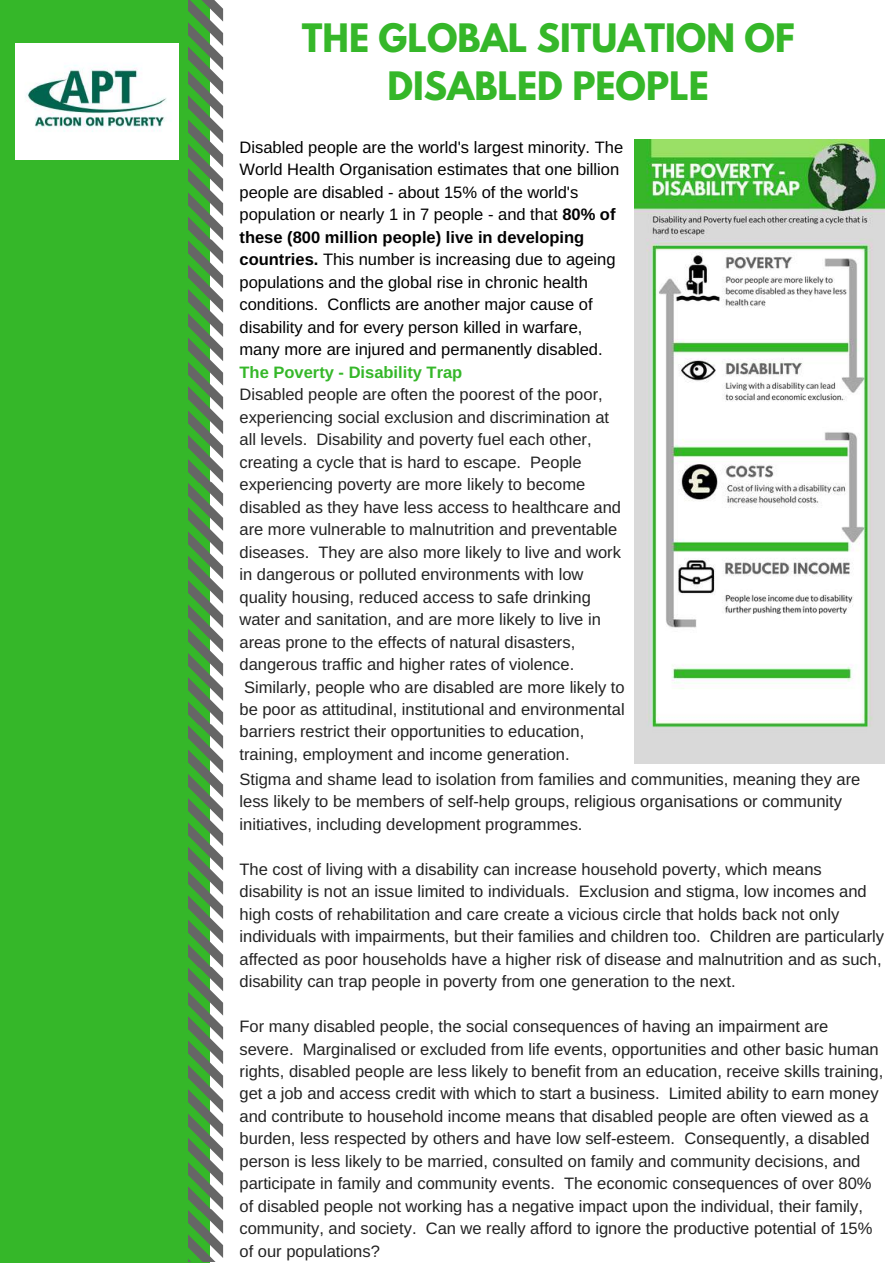
<style>
.page{position:relative;width:893px;height:1263px;background:#fff}
.page>*{position:absolute;margin:0;border:0;box-sizing:border-box;transform-origin:0 0}
.t1{font:700 34.65px/48.3px "League Spartan";color:#35b729;text-align:center}
.t2{font:16.5px/22.5px "Arimo";color:#222}
.t3{font:16.5px/22.5px "Arimo";color:#000}
.t4{font:700 16.5px "Arimo";color:#35b729}
.s1{font-weight:700}
</style>
<div class="page">
<div style="left:0;top:0;width:209px;height:1262px;background:#35b729"></div>
<img style="left:634px;top:139px;width:250px;height:624px">
<img style="left:16px;top:44px;width:163px;height:116px">
<svg style="left:188px;top:0;width:35px;height:1262px"></svg>
<h1 class="t1" style="left:302px;top:18px;width:494px">THE GLOBAL SITUATION OF<br>DISABLED PEOPLE</h1>
<p class="t3" style="left:239px;top:136px;width:385px">Disabled people are the world's largest minority. The World Health Organisation estimates that one billion people are disabled - about 15% of the world's population or nearly 1 in 7 people - and that <span class="s1">80% of these (800 million people) live in developing countries.</span> This number is increasing due to ageing populations and the global rise in chronic health conditions. Conflicts are another major cause of disability and for every person killed in warfare, many more are injured and permanently disabled.</p>
<p class="t4" style="left:239px;top:363px;width:224px">The Poverty - Disability Trap</p>
<p class="t2" style="left:239px;top:383px;width:386px">Disabled people are often the poorest of the poor, experiencing social exclusion and discrimination at all levels. Disability and poverty fuel each other, creating a cycle that is hard to escape. People experiencing poverty are more likely to become disabled as they have less access to healthcare and are more vulnerable to malnutrition and preventable diseases. They are also more likely to live and work in dangerous or polluted environments with low quality housing, reduced access to safe drinking water and sanitation, and are more likely to live in areas prone to the effects of natural disasters, dangerous traffic and higher rates of violence.<br>Similarly, people who are disabled are more likely to be poor as attitudinal, institutional and environmental barriers restrict their opportunities to education, training, employment and income generation.</p>
<p class="t2" style="left:239px;top:768px;width:622px">Stigma and shame lead to isolation from families and communities, meaning they are less likely to be members of self-help groups, religious organisations or community initiatives, including development programmes.</p>
<p class="t2" style="left:239px;top:858px;width:646px">The cost of living with a disability can increase household poverty, which means disability is not an issue limited to individuals. Exclusion and stigma, low incomes and high costs of rehabilitation and care create a vicious circle that holds back not only individuals with impairments, but their families and children too. Children are particularly affected as poor households have a higher risk of disease and malnutrition and as such, disability can trap people in poverty from one generation to the next.</p>
<p class="t2" style="left:239px;top:1015px;width:645px">For many disabled people, the social consequences of having an impairment are severe. Marginalised or excluded from life events, opportunities and other basic human rights, disabled people are less likely to benefit from an education, receive skills training, get a job and access credit with which to start a business. Limited ability to earn money and contribute to household income means that disabled people are often viewed as a burden, less respected by others and have low self-esteem. Consequently, a disabled person is less likely to be married, consulted on family and community decisions, and participate in family and community events. The economic consequences of over 80% of disabled people not working has a negative impact upon the individual, their family, community, and society. Can we really afford to ignore the productive potential of 15% of our populations?</p>
</div>
